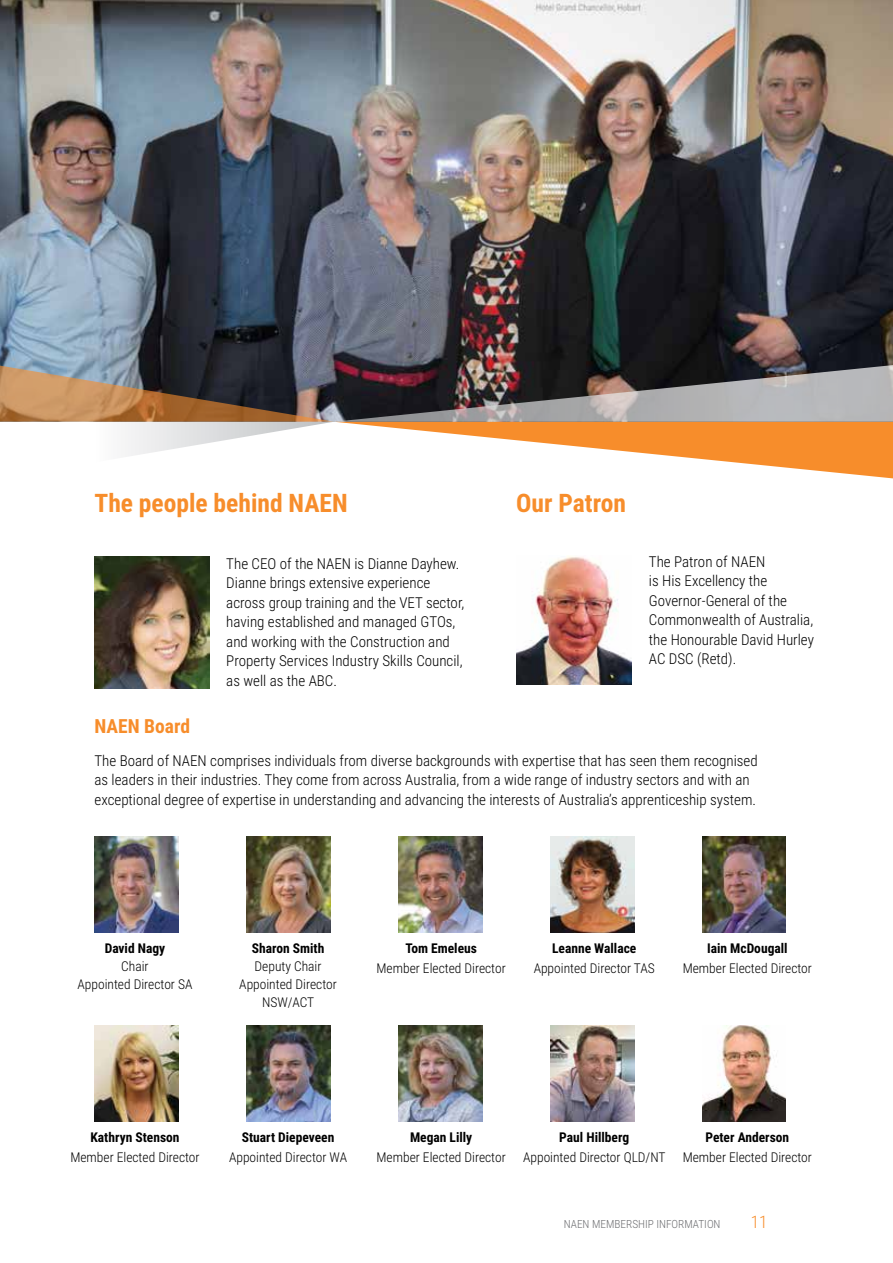
<style>
.page{position:relative;width:893px;height:1263px;background:#fff}
.page>*{position:absolute;margin:0;border:0;box-sizing:border-box;transform-origin:0 0}
.t1{font:700 25.5px "Roboto Condensed";color:#f78d2b}
.t2{font:700 19.5px "Roboto Condensed";color:#f78d2b}
.t3{font:300 17.25px "Roboto Condensed";color:#f78d2b}
.t4{font:300 15px/19.5px "Roboto Condensed";color:#000}
.t5{font:300 13.5px/18px "Roboto Condensed";color:#000;text-align:center}
.t6{font:700 13.5px "Roboto Condensed";color:#000}
.t7{font:300 11.25px "Roboto Condensed";color:#6d6e71}
</style>
<div class="page">
<img style="left:0;top:0;width:893px;height:365px">
<svg style="left:0;top:365px;width:893px;height:113px"></svg>
<img style="left:94px;top:557px;width:115px;height:131px">
<img style="left:94px;top:836px;width:84px;height:97px">
<img style="left:94px;top:1025px;width:84px;height:97px">
<img style="left:246px;top:836px;width:84px;height:97px">
<img style="left:246px;top:1025px;width:84px;height:97px">
<img style="left:398px;top:836px;width:84px;height:97px">
<img style="left:398px;top:1025px;width:84px;height:97px">
<img style="left:550px;top:836px;width:84px;height:97px">
<img style="left:550px;top:1025px;width:84px;height:97px">
<img style="left:702px;top:836px;width:84px;height:97px">
<img style="left:702px;top:1025px;width:84px;height:97px">
<img style="left:517px;top:555px;width:114px;height:130px">
<h1 class="t1" style="left:94px;top:485px;width:255px">The people behind NAEN</h1>
<h1 class="t1" style="left:516px;top:485px;width:111px">Our Patron</h1>
<p class="t4" style="left:226px;top:553px;width:240px">The CEO of the NAEN is Dianne Dayhew.<br>Dianne brings extensive experience across group training and the VET sector, having established and managed GTOs, and working with the Construction and Property Services Industry Skills Council, as well as the ABC.</p>
<p class="t4" style="left:649px;top:551px;width:167px">The Patron of NAEN<br>is His Excellency the<br>Governor-General of the<br>Commonwealth of Australia, the Honourable David Hurley<br>AC DSC (Retd).</p>
<h2 class="t2" style="left:94px;top:713px;width:97px">NAEN Board</h2>
<p class="t4" style="left:94px;top:750px;width:665px">The Board of NAEN comprises individuals from diverse backgrounds with expertise that has seen them recognised as leaders in their industries. They come from across Australia, from a wide range of industry sectors and with an exceptional degree of expertise in understanding and advancing the interests of Australia’s apprenticeship system.</p>
<p class="t6" style="left:105px;top:939px;width:62px">David Nagy</p>
<p class="t5" style="left:78px;top:957px;width:116px">Chair<br>Appointed Director SA</p>
<p class="t6" style="left:252px;top:939px;width:74px">Sharon Smith</p>
<p class="t5" style="left:239px;top:957px;width:99px">Deputy Chair<br>Appointed Director<br>NSW/ACT</p>
<p class="t6" style="left:405px;top:939px;width:73px">Tom Emeleus</p>
<p class="t5" style="left:377px;top:958px;width:131px">Member Elected Director</p>
<p class="t6" style="left:552px;top:939px;width:86px">Leanne Wallace</p>
<p class="t5" style="left:534px;top:958px;width:123px">Appointed Director TAS</p>
<p class="t6" style="left:707px;top:939px;width:82px">Iain McDougall</p>
<p class="t5" style="left:683px;top:958px;width:131px">Member Elected Director</p>
<p class="t6" style="left:90px;top:1128px;width:91px">Kathryn Stenson</p>
<p class="t5" style="left:70px;top:1147px;width:131px">Member Elected Director</p>
<p class="t6" style="left:242px;top:1128px;width:94px">Stuart Diepeveen</p>
<p class="t5" style="left:229px;top:1147px;width:120px">Appointed Director WA</p>
<p class="t6" style="left:410px;top:1128px;width:64px">Megan Lilly</p>
<p class="t5" style="left:377px;top:1147px;width:131px">Member Elected Director</p>
<p class="t6" style="left:559px;top:1128px;width:71px">Paul Hillberg</p>
<p class="t5" style="left:523px;top:1147px;width:144px">Appointed Director QLD/NT</p>
<p class="t6" style="left:705px;top:1128px;width:85px">Peter Anderson</p>
<p class="t5" style="left:683px;top:1147px;width:131px">Member Elected Director</p>
<p class="t7" style="left:564px;top:1216px;width:158px">NAEN MEMBERSHIP INFORMATION</p>
<p class="t3" style="left:751px;top:1210px;width:18px">11</p>
</div>
